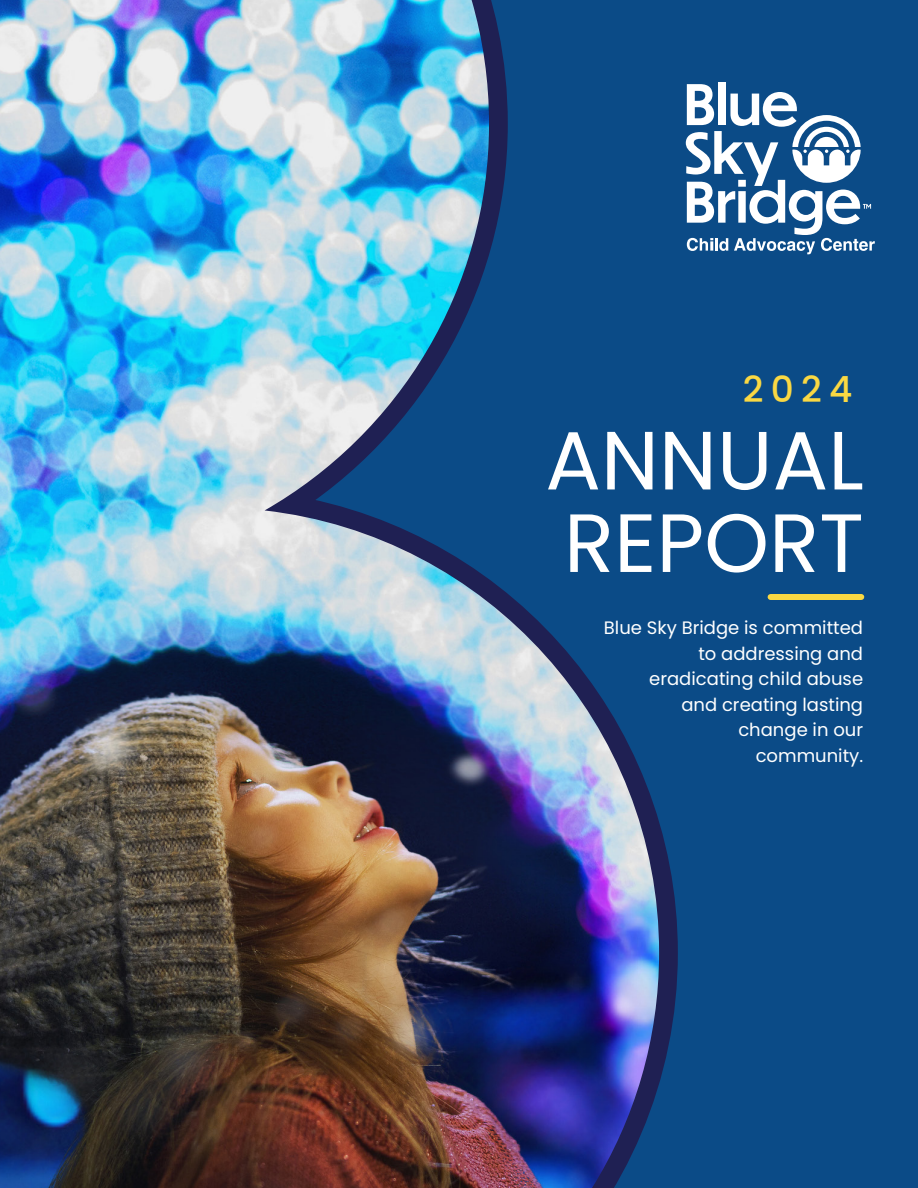
<style>
.page{position:relative;width:918px;height:1188px;background:#fff}
.page>*{position:absolute;margin:0;border:0;box-sizing:border-box;transform-origin:0 0}
.t1{font:82.5px "Poppins";color:#fff}
.t2{font:500 36px "Poppins";color:#fad843}
.t3{font:18px/25.5px "Poppins";color:#fff;text-align:right}
</style>
<div class="page">
<div style="left:697px;top:0;width:221px;height:1188px;background:#0b4b87"></div>
<svg style="left:659px;top:0;width:38px;height:1188px;background:#0c4782"></svg>
<div style="left:771px;top:594px;width:90px;height:6px;background:#fad843"></div>
<img style="left:0;top:0;width:659px;height:1188px">
<div style="left:718px;top:82px;width:8px;height:43px;background:#fff"></div>
<svg style="left:686px;top:84px;width:189px;height:170px"></svg>
<p class="t2" style="left:743px;top:369px;width:111px">2024</p>
<p class="t1" style="left:545px;top:413px;width:320px">ANNUAL</p>
<p class="t1" style="left:564px;top:495px;width:301px">REPORT</p>
<p class="t3" style="left:604px;top:615px;width:261px">Blue Sky Bridge is committed to addressing and eradicating child abuse<br>and creating lasting<br>change in our<br>community.</p>
</div>
